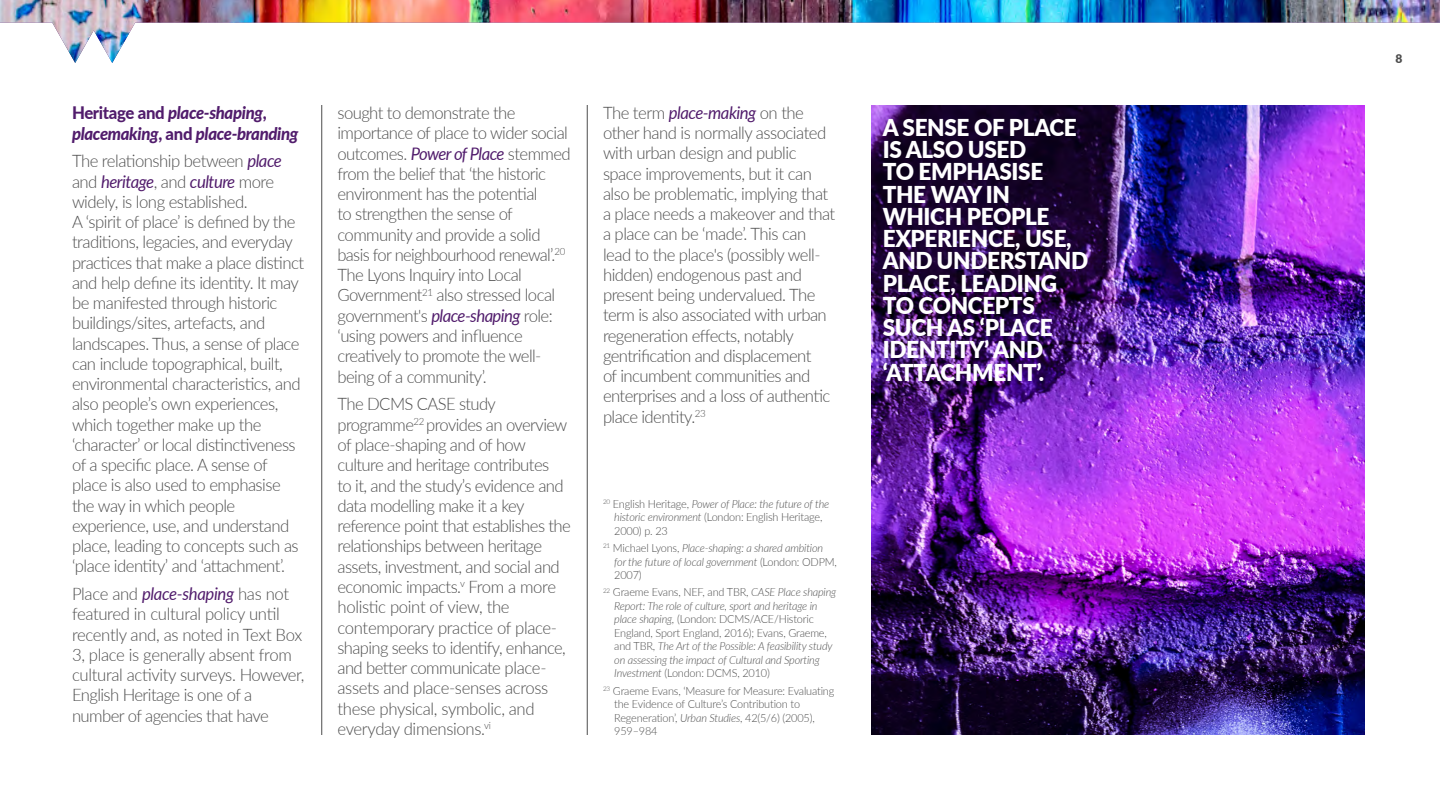
<style>
.page{position:relative;width:1440px;height:810px;background:#fff}
.page>*{position:absolute;margin:0;border:0;box-sizing:border-box;transform-origin:0 0}
.t1{font:900 23.25px/22.3px "Lato";letter-spacing:-.015em;color:#fff}
.t2{font:300 17.25px/20.2px "Lato";letter-spacing:-.035em;color:#4d4d4d}
.t3{font:italic 800 17.25px/20.7px "Lato";letter-spacing:-.02em;color:#511c6c}
.t4{font:900 12px "Lato";color:#4d4d4d}
.t5{font:italic 300 11.25px/13.5px "Lato";letter-spacing:-.015em;color:#4d4d4d}
.t6{font:300 11.25px/13.5px "Lato";letter-spacing:-.015em;color:#4d4d4d}
.s1{font-style:normal}
.s2{font-weight:400;font-style:italic;color:#511c6c}
.s3{font-style:italic}
</style>
<div class="page">
<img style="left:0;top:0;width:1440px;height:63px">
<img style="left:872px;top:105px;width:493px;height:630px">
<hr style="left:587px;top:105px;width:1px;height:630px;background:#4d4d4d">
<hr style="left:321px;top:105px;width:1px;height:630px;background:#4d4d4d">
<p class="t3" style="left:72px;top:102px;width:228px"><span class="s1">Heritage and</span> place-shaping<span class="s1">, </span>placemaking<span class="s1">, and</span> place-branding</p>
<p class="t2" style="left:72px;top:150px;width:234px">The relationship between <span class="s2">place </span>and <span class="s2">heritage</span>, and <span class="s2">culture</span> more widely, is long established.<br>A ‘spirit of place’ is defined by the traditions, legacies, and everyday practices that make a place distinct and help define its identity. It may be manifested through historic buildings/sites, artefacts, and landscapes. Thus, a sense of place can include topographical, built, environmental characteristics, and also people’s own experiences, which together make up the ‘character’ or local distinctiveness of a specific place. A sense of place is also used to emphasise the way in which people experience, use, and understand place, leading to concepts such as ‘place identity’ and ‘attachment’.</p>
<p class="t2" style="left:72px;top:583px;width:234px">Place and <span class="s2">place-shaping</span> has not featured in cultural policy until recently and, as noted in Text Box<br>3, place is generally absent from cultural activity surveys. However,<br>English Heritage is one of a number of agencies that have</p>
<p class="t2" style="left:337px;top:102px;width:235px">sought to demonstrate the importance of place to wider social outcomes. <span class="s2">Power of Place</span> stemmed from the belief that ‘the historic environment has the potential<br>to strengthen the sense of community and provide a solid basis for neighbourhood renewal’.<sup>20<br></sup>The Lyons Inquiry into Local<br>Government<sup>21</sup> also stressed local government's <span class="s2">place-shaping</span> role: ‘using powers and influence creatively to promote the well&shy;being of a community’.</p>
<p class="t2" style="left:337px;top:393px;width:235px">The DCMS CASE study programme<sup>22</sup> provides an overview of place-shaping and of how culture and heritage contributes<br>to it, and the study’s evidence and data modelling make it a key reference point that establishes the relationships between heritage assets, investment, and social and economic impacts.<sup>v</sup> From a more holistic point of view, the contemporary practice of place&shy;shaping seeks to identify, enhance, and better communicate place&shy;assets and place-senses across these physical, symbolic, and everyday dimensions.<sup>vi</sup></p>
<p class="t2" style="left:603px;top:102px;width:234px">The term <span class="s2">place-making</span> on the other hand is normally associated with urban design and public space improvements, but it can also be problematic, implying that a place needs a makeover and that a place can be ‘made’. This can lead to the place's (possibly well&shy;hidden) endogenous past and present being undervalued. The term is also associated with urban regeneration effects, notably gentrification and displacement<br>of incumbent communities and enterprises and a loss of authentic place identity.<sup>23</sup></p>
<p class="t6" style="left:614px;top:497px;width:217px;text-indent:-11px"><sup>20</sup> English Heritage, <span class="s3">Power of Place: the future of the historic environment</span> (London: English Heritage,<br>2000) p. 23</p>
<p class="t5" style="left:614px;top:541px;width:224px;text-indent:-11px"><sup>21</sup> <span class="s1">Michael Lyons,</span> Place-shaping: a shared ambition for the future of local government <span class="s1">(London: ODPM,<br>2007)</span></p>
<p class="t5" style="left:614px;top:585px;width:223px;text-indent:-11px"><sup>22</sup> <span class="s1">Graeme Evans, NEF, and TBR,</span> CASE Place shaping Report: The role of culture, sport and heritage in place shaping, <span class="s1">(London: DCMS/ACE/Historic England, Sport England, 2016); Evans, Graeme, and TBR,</span> The Art of the Possible: A feasibility study on assessing the impact of Cultural and Sporting Investment <span class="s1">(London: DCMS, 2010)</span></p>
<p class="t6" style="left:614px;top:683px;width:222px;text-indent:-11px"><sup>23</sup> Graeme Evans, ‘Measure for Measure: Evaluating the Evidence of Culture’s Contribution to Regeneration’, <span class="s3">Urban Studies</span>, 42(5/6) (2005), 959–984</p>
<h1 class="t1" style="left:883px;top:115px;width:207px">A SENSE OF PLACE<br>IS ALSO USED<br>TO EMPHASISE<br>THE WAY IN<br>WHICH PEOPLE<br>EXPERIENCE, USE,<br>AND UNDERSTAND<br>PLACE, LEADING<br>TO CONCEPTS<br>SUCH AS ‘PLACE<br>IDENTITY’ AND ‘ATTACHMENT’.</h1>
<p class="t4" style="left:1396px;top:50px;width:8px">8</p>
</div>
